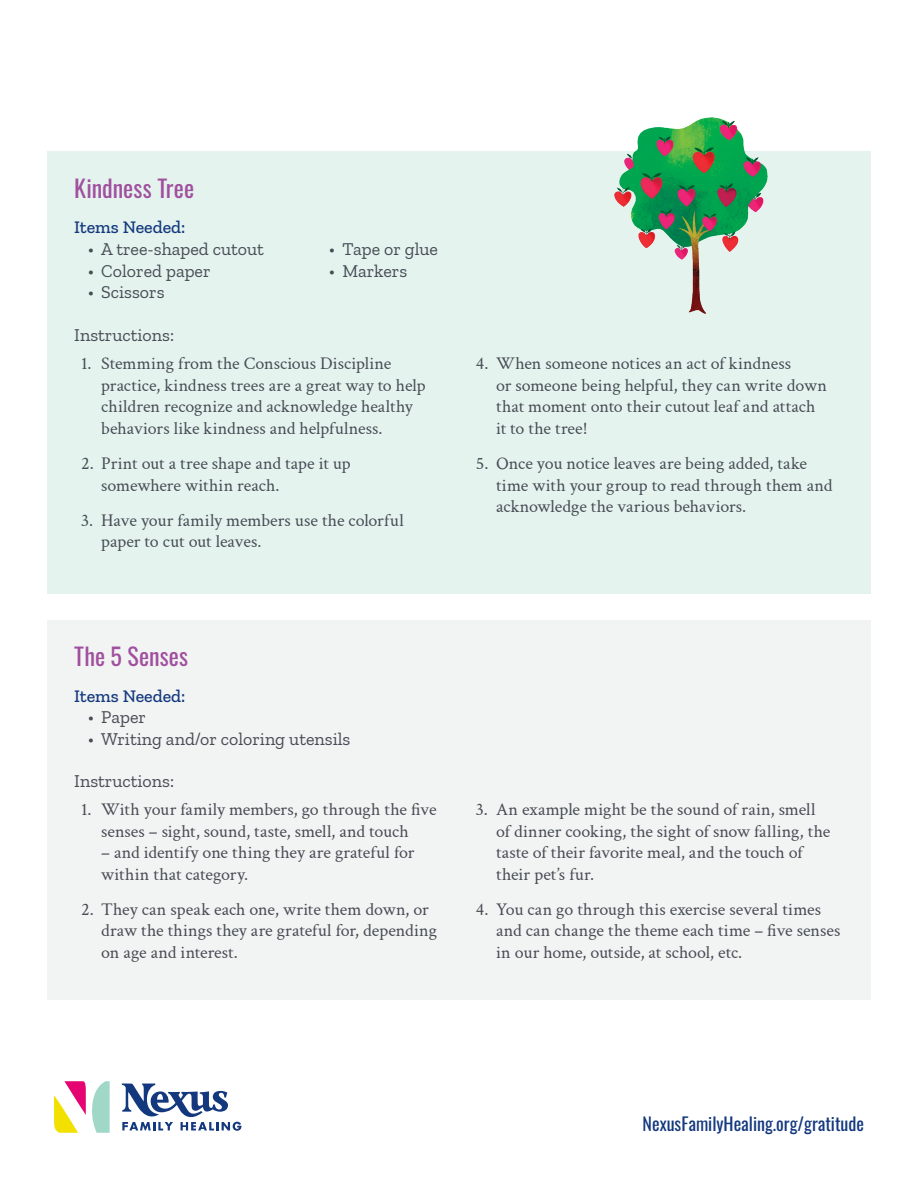
<style>
.page{position:relative;width:918px;height:1188px;background:#fff}
.page>*{position:absolute;margin:0;border:0;box-sizing:border-box;transform-origin:0 0}
.t1{font:24px "Oswald";letter-spacing:.005em;color:#a0509f}
.t2{font:18px/21.6px "Crimson Text";letter-spacing:-.005em;color:#474c55}
.t3{font:18px "Zilla Slab";color:#474c55}
.t4{font:18px "Oswald";color:#13387e}
.t5{font:500 18px "Zilla Slab";color:#13387e}
</style>
<div class="page">
<svg style="left:54px;top:1081px;width:56px;height:52px"></svg>
<svg style="left:122px;top:1083px;width:119px;height:48px"></svg>
<div style="left:47px;top:620px;width:824px;height:380px;background:#f2f4f3"></div>
<div style="left:47px;top:151px;width:824px;height:443px;background:#e5f3ee"></div>
<img style="left:615px;top:118px;width:153px;height:196px">
<h1 class="t1" style="left:74px;top:167px;width:121px">Kindness Tree</h1>
<p class="t5" style="left:74px;top:217px;width:113px">Items Needed:</p>
<p class="t3" style="left:88px;top:239px;width:178px">• A tree-shaped cutout</p>
<p class="t3" style="left:88px;top:261px;width:124px">• Colored paper</p>
<p class="t3" style="left:88px;top:282px;width:78px">• Scissors</p>
<p class="t3" style="left:329px;top:239px;width:111px">• Tape or glue</p>
<p class="t3" style="left:329px;top:261px;width:80px">• Markers</p>
<p class="t3" style="left:74px;top:325px;width:101px">Instructions:</p>
<p class="t2" style="left:101px;top:352px;width:326px;text-indent:-20px">1. Stemming from the Conscious Discipline practice, kindness trees are a great way to help children recognize and acknowledge healthy behaviors like kindness and helpfulness.</p>
<p class="t2" style="left:101px;top:452px;width:251px;text-indent:-20px">2. Print out a tree shape and tape it up somewhere within reach.</p>
<p class="t2" style="left:101px;top:508px;width:304px;text-indent:-20px">3. Have your family members use the colorful paper to cut out leaves.</p>
<h1 class="t1" style="left:74px;top:635px;width:115px">The 5 Senses</h1>
<p class="t5" style="left:74px;top:686px;width:113px">Items Needed:</p>
<p class="t3" style="left:88px;top:707px;width:60px">• Paper</p>
<p class="t3" style="left:88px;top:729px;width:264px">• Writing and/or coloring utensils</p>
<p class="t3" style="left:74px;top:771px;width:101px">Instructions:</p>
<p class="t2" style="left:81px;top:798px;width:357px;text-align:center">1. With your family members, go through the five senses – sight, sound, taste, smell, and touch</p>
<p class="t2" style="left:101px;top:841px;width:315px">– and identify one thing they are grateful for within that category.</p>
<p class="t2" style="left:101px;top:898px;width:337px;text-indent:-20px">2. They can speak each one, write them down, or draw the things they are grateful for, depending on age and interest.</p>
<p class="t2" style="left:496px;top:352px;width:332px;text-indent:-20px">4. When someone notices an act of kindness<br>or someone being helpful, they can write down that moment onto their cutout leaf and attach it to the tree!</p>
<p class="t2" style="left:496px;top:452px;width:338px;text-indent:-20px">5. Once you notice leaves are being added, take time with your group to read through them and acknowledge the various behaviors.</p>
<p class="t2" style="left:496px;top:798px;width:336px;text-indent:-20px">3. An example might be the sound of rain, smell of dinner cooking, the sight of snow falling, the taste of their favorite meal, and the touch of their pet’s fur.</p>
<p class="t2" style="left:496px;top:898px;width:346px;text-indent:-20px">4. You can go through this exercise several times and can change the theme each time – five senses in our home, outside, at school, etc.</p>
<p class="t4" style="left:643px;top:1108px;width:223px">NexusFamilyHealing.org/gratitude</p>
</div>
